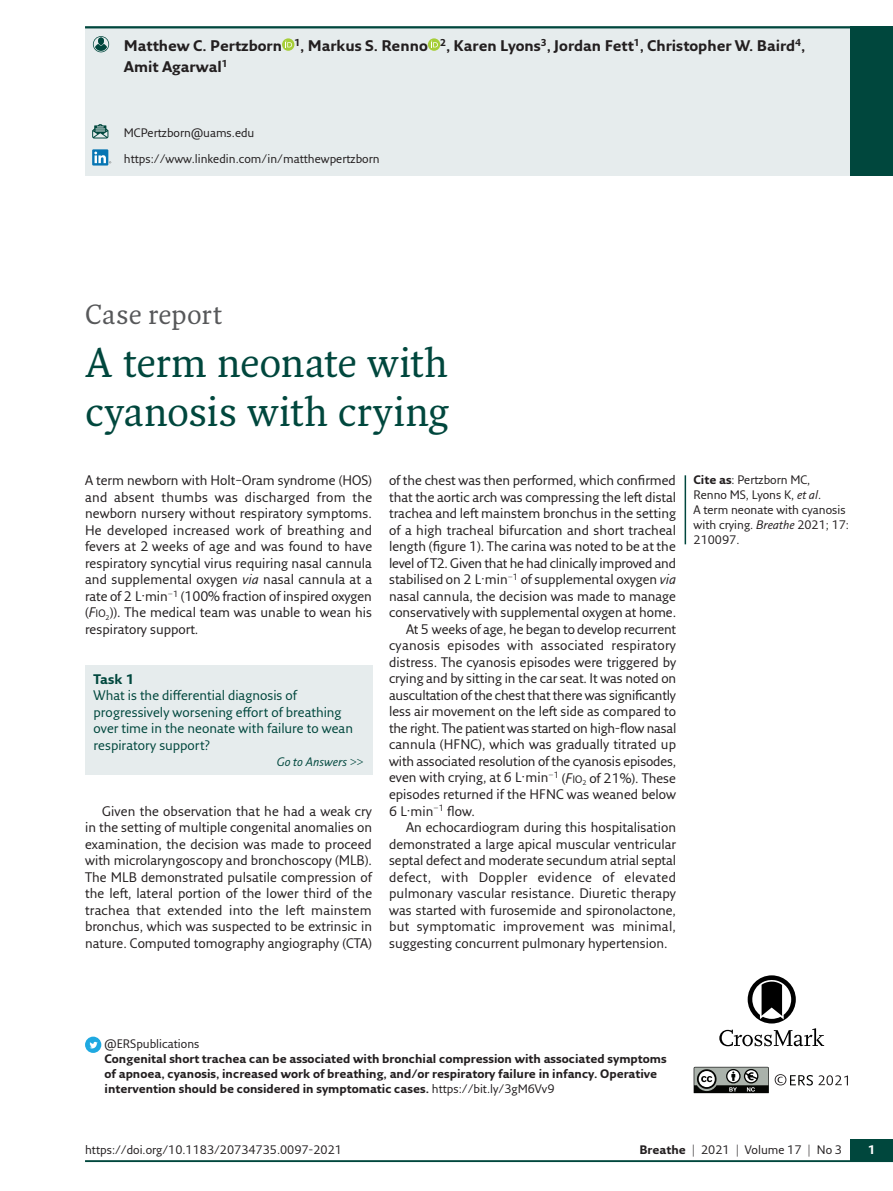
<style>
.page{position:relative;width:893px;height:1191px;background:#fff}
.page>*{position:absolute;margin:0;border:0;box-sizing:border-box;transform-origin:0 0}
.t1{font:40.5px/49.5px "Fresco Pro";letter-spacing:-.005em;color:#00473d}
.t2{font:27px "Fresco Pro";letter-spacing:.01em;color:#57585a}
.t3{font:700 15px/21px "Fresco Sans Pro";color:#231f20}
.t4{font:13.5px/16.5px "Fresco Sans Pro";color:#231f20;text-align:justify}
.t5{font:13.5px "Fresco Sans Pro";letter-spacing:-.02em;color:#231f20}
.t6{font:13.5px/16.5px "Fresco Sans Pro";color:#00473d}
.t7{font:13.5px "Fresco Sans Pro";letter-spacing:.02em;color:#231f20}
.t8{font:13.5px "Fresco Sans Pro";letter-spacing:.03em;color:#231f20}
.t9{font:700 13.5px "Fresco Sans Pro";color:#00473d}
.t10{font:12px/15px "Fresco Sans Pro";color:#231f20}
.t11{font:700 12px/15px "Fresco Sans Pro";color:#231f20}
.t12{font:italic 12px "Fresco Sans Pro";letter-spacing:.005em;color:#00473d}
.t13{font:700 12px "Fresco Sans Pro";color:#fff}
.s1{font-style:italic}
.s2{font-size:10.5px}
.s3{font-weight:700}
.s4{font-weight:400}
</style>
<div class="page">
<svg style="left:694px;top:1066px;width:75px;height:27px;background:#777a77"></svg>
<svg style="left:775px;top:1074px;width:73px;height:11px"></svg>
<hr style="left:85px;top:1160px;width:808px;height:2px;background:#00473d">
<div style="left:850px;top:1138px;width:43px;height:23px;background:#00473d"></div>
<svg style="left:719px;top:975px;width:105px;height:71px"></svg>
<div style="left:85px;top:26px;width:808px;height:149px;background:#e6eced"></div>
<div style="left:850px;top:26px;width:43px;height:149px;background:#00473d"></div>
<svg style="left:93px;top:36px;width:16px;height:16px"></svg>
<svg style="left:92px;top:149px;width:16px;height:16px"></svg>
<svg style="left:94px;top:152px;width:17px;height:11px"></svg>
<svg style="left:85px;top:1036px;width:16px;height:17px"></svg>
<svg style="left:89px;top:1041px;width:9px;height:7px"></svg>
<hr style="left:85px;top:26px;width:808px;height:2px;background:#00473d">
<svg style="left:92px;top:124px;width:16px;height:14px"></svg>
<svg style="left:282px;top:38px;width:12px;height:13px"></svg>
<svg style="left:285px;top:41px;width:7px;height:6px"></svg>
<svg style="left:428px;top:38px;width:12px;height:13px"></svg>
<svg style="left:431px;top:41px;width:7px;height:6px"></svg>
<hr style="left:685px;top:475px;width:1px;height:69px;background:#00473d">
<div style="left:85px;top:665px;width:287px;height:109px;background:#e6eced"></div>
<p class="t3" style="left:124px;top:35px;width:683px">Matthew C. Pertzborn <sup>1</sup>, Markus S. Renno <sup>2</sup>, Karen Lyons<sup>3</sup>, Jordan Fett<sup>1</sup>, Christopher W. Baird<sup>4</sup>,<br>Amit Agarwal<sup>1</sup></p>
<p class="t10" style="left:124px;top:125px;width:132px">MCPertzborn@uams.edu</p>
<p class="t10" style="left:124px;top:151px;width:257px">https://www.linkedin.com/in/matthewpertzborn</p>
<h2 class="t2" style="left:85px;top:297px;width:138px">Case report</h2>
<h1 class="t1" style="left:85px;top:336px;width:365px">A term neonate with cyanosis with crying</h1>
<p class="t4" style="left:85px;top:472px;width:289px">A term newborn with Holt–Oram syndrome (HOS) and absent thumbs was discharged from the newborn nursery without respiratory symptoms.<br>He developed increased work of breathing and fevers at 2 weeks of age and was found to have respiratory syncytial virus requiring nasal cannula and supplemental oxygen <span class="s1">via</span> nasal cannula at a rate of 2 L·min<sup>−1</sup> (100% fraction of inspired oxygen (<span class="s1">F</span><span class="s2">IO</span><sub>2</sub>)). The medical team was unable to wean his respiratory support.</p>
<p class="t9" style="left:94px;top:670px;width:42px">Task 1</p>
<p class="t6" style="left:94px;top:686px;width:261px">What is the differential diagnosis of progressively worsening effort of breathing over time in the neonate with failure to wean respiratory support?</p>
<p class="t12" style="left:277px;top:754px;width:88px">Go to Answers &gt;&gt;</p>
<p class="t4" style="left:85px;top:802px;width:289px;text-indent:17px">Given the observation that he had a weak cry in the setting of multiple congenital anomalies on examination, the decision was made to proceed with microlaryngoscopy and bronchoscopy (MLB).<br>The MLB demonstrated pulsatile compression of the left, lateral portion of the lower third of the trachea that extended into the left mainstem bronchus, which was suspected to be extrinsic in nature. Computed tomography angiography (CTA)</p>
<p class="t4" style="left:389px;top:472px;width:288px">of the chest was then performed, which confirmed</p>
<p class="t4" style="left:389px;top:488px;width:289px">that the aortic arch was compressing the left distal</p>
<p class="t4" style="left:389px;top:505px;width:289px">trachea and left mainstem bronchus in the setting</p>
<p class="t4" style="left:389px;top:521px;width:288px">of a high tracheal bifurcation and short tracheal</p>
<p class="t4" style="left:389px;top:538px;width:288px">length (figure 1). The carina was noted to be at the</p>
<p class="t5" style="left:389px;top:554px;width:288px">level of T2. Given that he had clinically improved and</p>
<p class="t4" style="left:389px;top:571px;width:289px">stabilised on 2 L·min<sup>−1</sup> of supplemental oxygen <span class="s1">via</span></p>
<p class="t4" style="left:389px;top:587px;width:289px">nasal cannula, the decision was made to manage</p>
<p class="t4" style="left:389px;top:604px;width:289px">conservatively with supplemental oxygen at home.</p>
<p class="t4" style="left:406px;top:620px;width:272px">At 5 weeks of age, he began to develop recurrent</p>
<p class="t7" style="left:389px;top:637px;width:288px">cyanosis episodes with associated respiratory</p>
<p class="t4" style="left:389px;top:653px;width:289px">distress. The cyanosis episodes were triggered by</p>
<p class="t4" style="left:389px;top:670px;width:289px">crying and by sitting in the car seat. It was noted on</p>
<p class="t5" style="left:389px;top:687px;width:288px">auscultation of the chest that there was significantly</p>
<p class="t4" style="left:389px;top:703px;width:289px">less air movement on the left side as compared to</p>
<p class="t5" style="left:389px;top:720px;width:289px">the right. The patient was started on high-flow nasal</p>
<p class="t4" style="left:389px;top:736px;width:288px">cannula (HFNC), which was gradually titrated up</p>
<p class="t4" style="left:389px;top:752px;width:289px">with associated resolution of the cyanosis episodes,</p>
<p class="t4" style="left:389px;top:769px;width:289px">even with crying, at 6 L·min<sup>−1</sup> (<span class="s1">F</span><span class="s2">IO</span><sub>2</sub> of 21%). These</p>
<p class="t4" style="left:389px;top:785px;width:288px">episodes returned if the HFNC was weaned below</p>
<p class="t4" style="left:389px;top:802px;width:87px">6 L·min<sup>−1</sup> flow.</p>
<p class="t4" style="left:406px;top:818px;width:271px">An echocardiogram during this hospitalisation</p>
<p class="t4" style="left:389px;top:835px;width:289px">demonstrated a large apical muscular ventricular</p>
<p class="t4" style="left:389px;top:851px;width:289px">septal defect and moderate secundum atrial septal</p>
<p class="t8" style="left:389px;top:868px;width:289px">defect, with Doppler evidence of elevated</p>
<p class="t4" style="left:389px;top:884px;width:288px">pulmonary vascular resistance. Diuretic therapy</p>
<p class="t4" style="left:389px;top:901px;width:288px">was started with furosemide and spironolactone,</p>
<p class="t7" style="left:389px;top:918px;width:288px">but symptomatic improvement was minimal,</p>
<p class="t4" style="left:389px;top:934px;width:280px">suggesting concurrent pulmonary hypertension.</p>
<p class="t10" style="left:694px;top:472px;width:157px"><span class="s3">Cite as</span>: Pertzborn MC,<br>Renno MS, Lyons K, <span class="s1">et al</span>.<br>A term neonate with cyanosis with crying. <span class="s1">Breathe</span> 2021; 17:<br>210097.</p>
<p class="t10" style="left:105px;top:1036px;width:96px">@ERSpublications</p>
<p class="t11" style="left:105px;top:1051px;width:564px">Congenital short trachea can be associated with bronchial compression with associated symptoms of apnoea, cyanosis, increased work of breathing, and/or respiratory failure in infancy. Operative intervention should be considered in symptomatic cases. <span class="s4">https://bit.ly/3gM6Vv9</span></p>
<p class="t10" style="left:85px;top:1142px;width:258px">https://doi.org/10.1183/20734735.0097-2021</p>
<p class="t10" style="left:639px;top:1142px;width:204px"><span class="s3">Breathe</span> | 2021 | Volume 17 | No 3</p>
<p class="t13" style="left:868px;top:1142px;width:9px">1</p>
</div>
